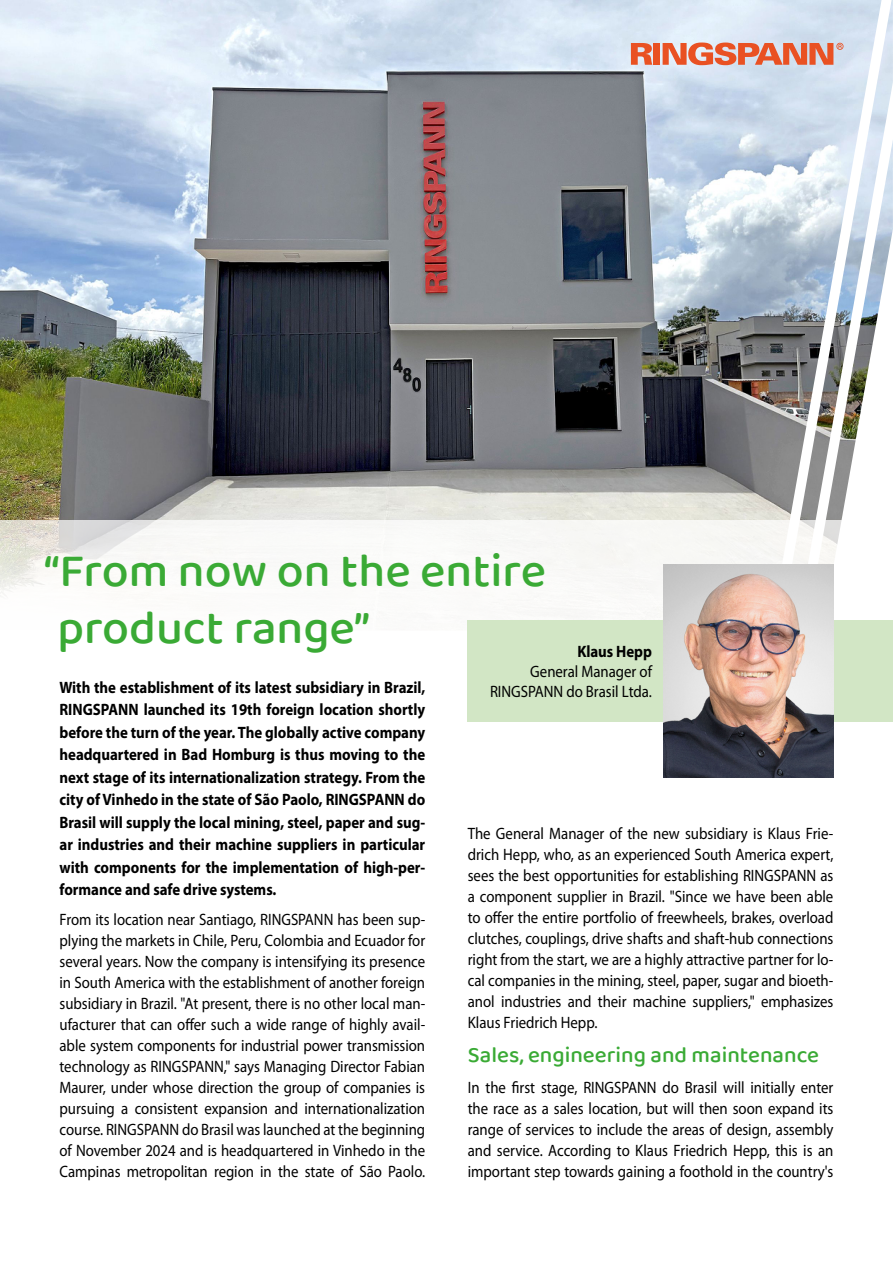
<style>
.page{position:relative;width:893px;height:1263px;background:#fff}
.page>*{position:absolute;margin:0;border:0;box-sizing:border-box;transform-origin:0 0}
.t1{font:500 48px/57.6px "Baloo 2";color:#3aaa35}
.t2{font:500 22.5px "Baloo 2";color:#3aaa35}
.t3{font:16.5px/21px "Myriad Pro";color:#000;text-align:justify;scale:.9 1}
.t4{font:700 16.5px/22.5px "Myriad Pro";color:#000;text-align:justify;scale:.9 1}
</style>
<div class="page">
<img style="left:0;top:0;width:893px;height:520px">
<svg style="left:631px;top:43px;width:21px;height:22px"></svg>
<div style="left:653px;top:43px;width:7px;height:22px;background:#e95123"></div>
<svg style="left:663px;top:43px;width:180px;height:22px;background:#e28972"></svg>
<div style="left:468px;top:620px;width:425px;height:102px;background:#d2e6c5"></div>
<img style="left:663px;top:564px;width:170px;height:213px">
<h1 class="t1" style="left:45px;top:543px;width:503px">“From now on the entire product range”</h1>
<p class="t4" style="left:60px;top:675px;width:408px">With the establishment of its latest subsidiary in Brazil, RINGSPANN launched its 19th foreign location shortly before the turn of the year. The globally active company headquartered in Bad Homburg is thus moving to the next stage of its internationalization strategy. From the city of Vinhedo in the state of São Paolo, RINGSPANN do Brasil will supply the local mining, steel, paper and sug&shy;ar industries and their machine suppliers in particular with components for the implementation of high-per&shy;formance and safe drive systems.</p>
<p class="t3" style="left:60px;top:908px;width:408px">From its location near Santiago, RINGSPANN has been sup&shy;plying the markets in Chile, Peru, Colombia and Ecuador for several years. Now the company is intensifying its presence in South America with the establishment of another foreign subsidiary in Brazil. "At present, there is no other local man&shy;ufacturer that can offer such a wide range of highly avail&shy;able system components for industrial power transmission technology as RINGSPANN," says Managing Director Fabian Maurer, under whose direction the group of companies is pursuing a consistent expansion and internationalization course. RINGSPANN do Brasil was launched at the beginning of November 2024 and is headquartered in Vinhedo in the Campinas metropolitan region in the state of São Paolo.</p>
<p class="t4" style="left:577px;top:640px;width:84px">Klaus Hepp</p>
<p class="t3" style="left:490px;top:661px;width:181px;line-height:19.8px;text-align:right">General Manager of<br>RINGSPANN do Brasil Ltda.</p>
<p class="t3" style="left:468px;top:823px;width:408px">The General Manager of the new subsidiary is Klaus Frie&shy;drich Hepp, who, as an experienced South America expert, sees the best opportunities for establishing RINGSPANN as a component supplier in Brazil. "Since we have been able to offer the entire portfolio of freewheels, brakes, overload clutches, couplings, drive shafts and shaft-hub connections right from the start, we are a highly attractive partner for lo&shy;cal companies in the mining, steel, paper, sugar and bioeth&shy;anol industries and their machine suppliers," emphasizes Klaus Friedrich Hepp.</p>
<h2 class="t2" style="left:468px;top:1038px;width:353px">Sales, engineering and maintenance</h2>
<p class="t3" style="left:468px;top:1076px;width:408px">In the first stage, RINGSPANN do Brasil will initially enter the race as a sales location, but will then soon expand its range of services to include the areas of design, assembly and service. According to Klaus Friedrich Hepp, this is an important step towards gaining a foothold in the country's</p>
</div>
